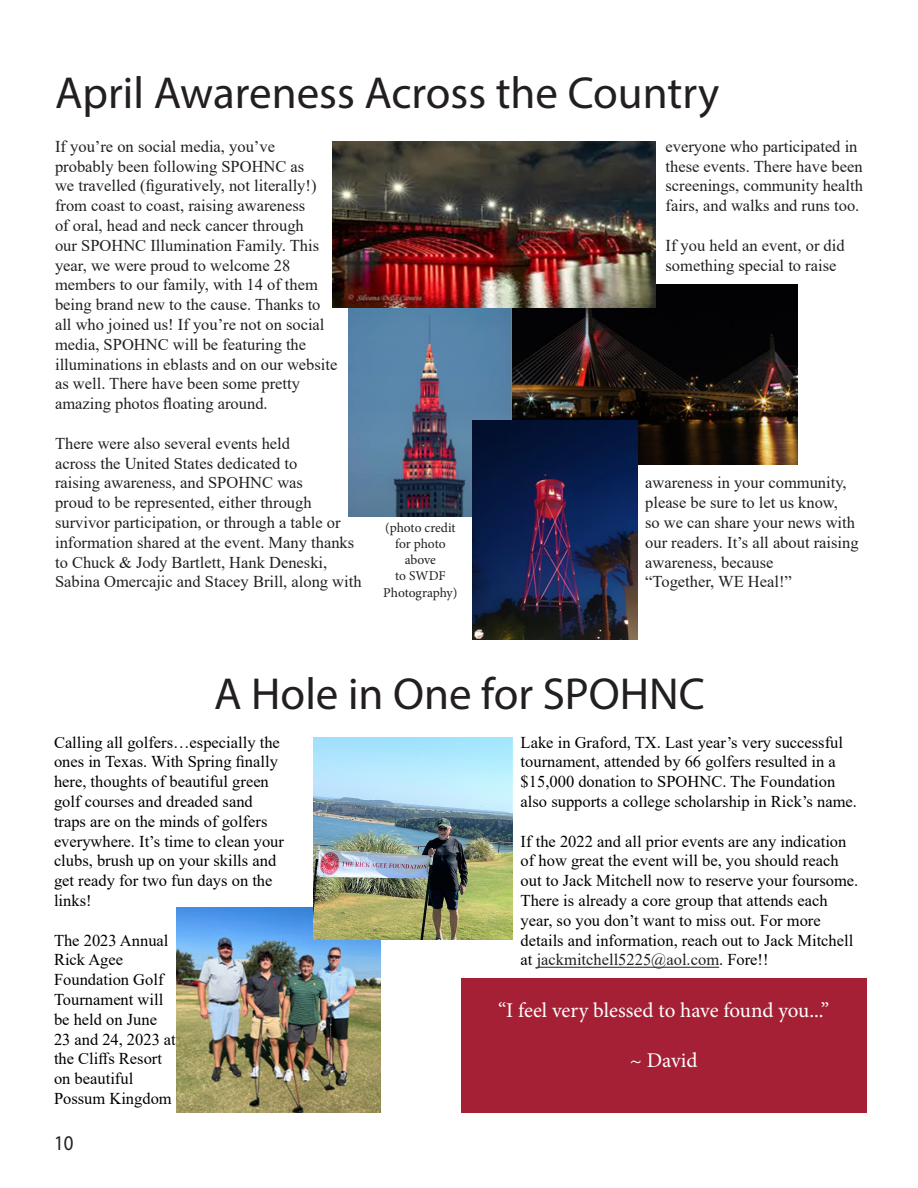
<style>
.page{position:relative;width:918px;height:1188px;background:#fff}
.page>*{position:absolute;margin:0;border:0;box-sizing:border-box;transform-origin:0 0}
.t1{font:45px "Myriad Pro";color:#231f20}
.t2{font:21px "Minion Pro";letter-spacing:-.005em;color:#fff}
.t3{font:21px "Myriad Pro";color:#231f20;scale:.9 1}
.t4{font:16.5px/19.8px "Times New Roman";color:#231f20}
.t5{font:16.5px/19.8px "Times New Roman";color:#000}
.t6{font:13.5px "Minion Pro";letter-spacing:-.005em;color:#231f20}
.s1{color:#231f20}
</style>
<div class="page">
<hr style="left:537px;top:967px;width:182px;height:1px;background:#231f20">
<img style="left:176px;top:908px;width:205px;height:205px">
<div style="left:461px;top:978px;width:405px;height:135px;background:#a62035"></div>
<img style="left:510px;top:285px;width:288px;height:179px">
<img style="left:348px;top:308px;width:163px;height:208px">
<img style="left:332px;top:142px;width:323px;height:165px">
<img style="left:473px;top:420px;width:164px;height:220px">
<img style="left:314px;top:738px;width:199px;height:201px">
<p class="t1" style="left:55px;top:65px;width:666px">April Awareness Across the Country</p>
<p class="t4" style="left:55px;top:136px;width:284px">If you’re on social media, you’ve probably been following SPOHNC as<br>we travelled (figuratively, not literally!) from coast to coast, raising awareness<br>of oral, head and neck cancer through<br>our SPOHNC Illumination Family. This year, we were proud to welcome 28 members to our family, with 14 of them being brand new to the cause. Thanks to all who joined us! If you’re not on social media, SPOHNC will be featuring the illuminations in eblasts and on our website as well. There have been some pretty amazing photos floating around.</p>
<p class="t4" style="left:55px;top:433px;width:308px">There were also several events held<br>across the United States dedicated to<br>raising awareness, and SPOHNC was<br>proud to be represented, either through survivor participation, or through a table or information shared at the event. Many thanks to Chuck &amp; Jody Bartlett, Hank Deneski, Sabina Omercajic and Stacey Brill, along with</p>
<p class="t4" style="left:666px;top:136px;width:199px">everyone who participated in these events. There have been screenings, community health fairs, and walks and runs too.</p>
<p class="t4" style="left:666px;top:235px;width:181px">If you held an event, or did something special to raise</p>
<p class="t4" style="left:645px;top:472px;width:215px">awareness in your community, please be sure to let us know,<br>so we can share your news with our readers. It’s all about raising awareness, because</p>
<p class="t4" style="left:645px;top:571px;width:148px">“Together, WE Heal!”</p>
<p class="t6" style="left:385px;top:519px;width:72px">(photo credit</p>
<p class="t6" style="left:395px;top:535px;width:52px">for photo</p>
<p class="t6" style="left:405px;top:551px;width:33px">above</p>
<p class="t6" style="left:395px;top:567px;width:52px">to SWDF</p>
<p class="t6" style="left:383px;top:583px;width:76px">Photography)</p>
<p class="t1" style="left:214px;top:666px;width:492px">A Hole in One for SPOHNC</p>
<p class="t5" style="left:54px;top:732px;width:232px">Calling all golfers…especially the ones in Texas. With Spring finally here, thoughts of beautiful green golf courses and dreaded sand traps are on the minds of golfers everywhere. It’s time to clean your clubs, brush up on your skills and get ready for two fun days on the links!</p>
<p class="t5" style="left:54px;top:930px;width:123px">The 2023 Annual<br>Rick Agee<br>Foundation Golf<br>Tournament will be held on June<br>23 and 24, 2023 at the Cliffs Resort on beautiful<br>Possum Kingdom</p>
<p class="t5" style="left:521px;top:732px;width:338px">Lake in Graford, TX. Last year’s very successful tournament, attended by 66 golfers resulted in a $15,000 donation to SPOHNC. The Foundation also supports a college scholarship in Rick’s name.</p>
<p class="t5" style="left:521px;top:831px;width:339px">If the 2022 and all prior events are any indication of how great the event will be, you should reach out to Jack Mitchell now to reserve your foursome.<br>There is already a core group that attends each year, so you don’t want to miss out. For more details and information, reach out to Jack Mitchell at <span class="s1">jackmitchell5225@aol.com</span>. Fore!!</p>
<p class="t2" style="left:498px;top:996px;width:333px">“I feel very blessed to have found you...”</p>
<p class="t2" style="left:630px;top:1046px;width:69px">~ David</p>
<p class="t3" style="left:54px;top:1130px;width:23px">10</p>
</div>
